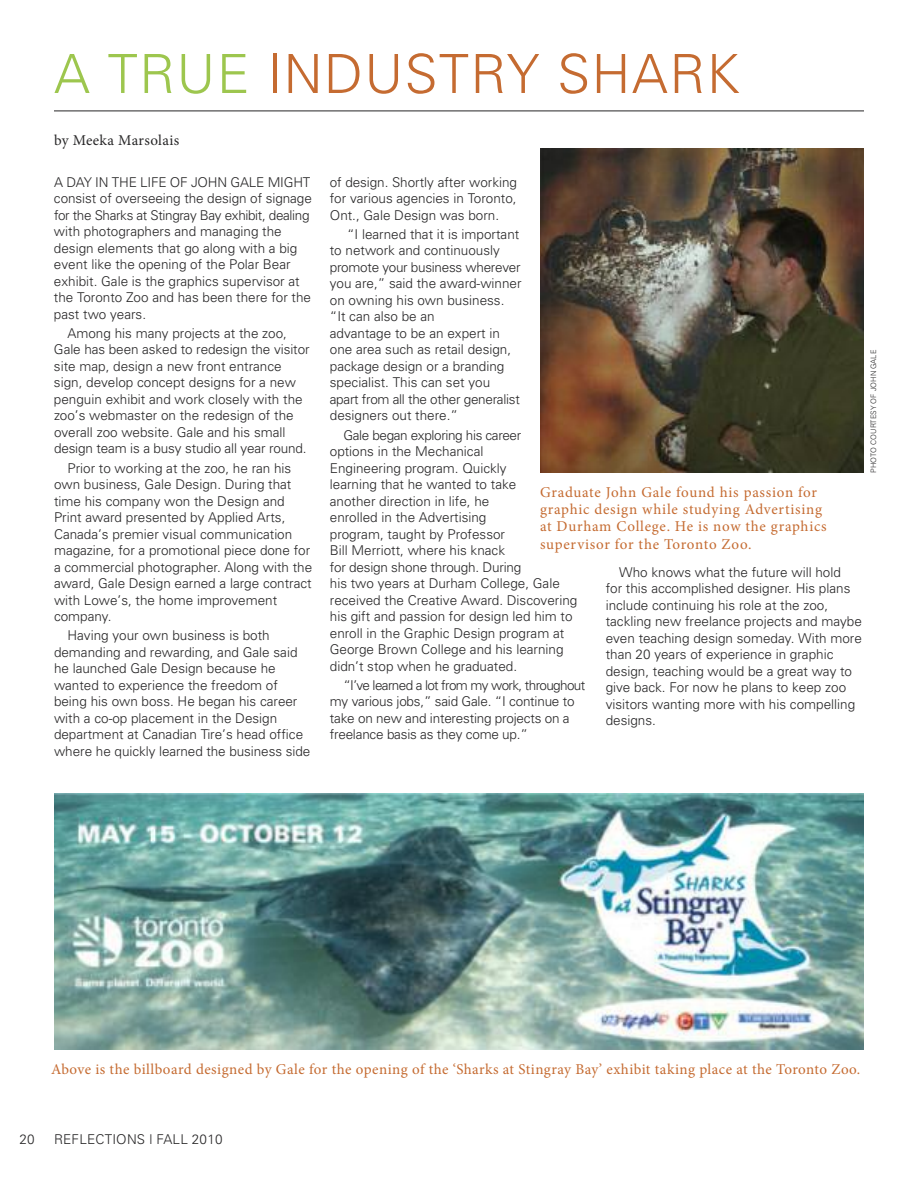
<style>
.page{position:relative;width:918px;height:1188px;background:#fff}
.page>*{position:absolute;margin:0;border:0;box-sizing:border-box;transform-origin:0 0}
.t1{font:300 54px "Univers";letter-spacing:.025em;color:#c56b31}
.t2{font:15px/17.2px "Minion Pro";letter-spacing:.04em;color:#c56b31}
.t3{font:15px "Minion Pro";letter-spacing:.02em;color:#272627}
.t4{font:300 13.5px/16.5px "Univers";color:#272627}
.t5{font:300 7.5px "Univers";color:#272627}
.s1{color:#9dc64e}
</style>
<div class="page">
<hr style="left:54px;top:111px;width:810px;height:1px;background:#272627">
<img style="left:540px;top:148px;width:324px;height:324px">
<img style="left:54px;top:794px;width:810px;height:256px">
<h1 class="t1" style="left:54px;top:54px;width:687px"><span class="s1">A TRUE</span> INDUSTRY SHARK</h1>
<p class="t3" style="left:54px;top:134px;width:127px">by Meeka Marsolais</p>
<p class="t4" style="left:54px;top:175px;width:259px">A DAY IN THE LIFE OF JOHN GALE MIGHT consist of overseeing the design of signage for the Sharks at Stingray Bay exhibit, dealing with photographers and managing the design elements that go along with a big event like the opening of the Polar Bear exhibit. Gale is the graphics supervisor at the Toronto Zoo and has been there for the past two years.</p>
<p class="t4" style="left:54px;top:326px;width:257px;text-indent:13px">Among his many projects at the zoo, Gale has been asked to redesign the visitor site map, design a new front entrance sign, develop concept designs for a new penguin exhibit and work closely with the zoo’s webmaster on the redesign of the overall zoo website. Gale and his small design team is a busy studio all year round.</p>
<p class="t4" style="left:54px;top:461px;width:260px;text-indent:13px">Prior to working at the zoo, he ran his own business, Gale Design. During that time his company won the Design and Print award presented by Applied Arts, Canada’s premier visual communication magazine, for a promotional piece done for a commercial photographer. Along with the award, Gale Design earned a large contract with Lowe’s, the home improvement company.</p>
<p class="t4" style="left:54px;top:629px;width:258px;text-indent:13px">Having your own business is both demanding and rewarding, and Gale said he launched Gale Design because he wanted to experience the freedom of being his own boss. He began his career with a co-op placement in the Design department at Canadian Tire’s head office where he quickly learned the business side</p>
<p class="t4" style="left:330px;top:175px;width:189px;text-align:justify">of design. Shortly after working for various agencies in Toronto, Ont., Gale Design was born.</p>
<p class="t4" style="left:330px;top:227px;width:193px;text-indent:17px">“I learned that it is important to network and continuously promote your business wherever you are,” said the award-winner on owning his own business. “It can also be an<br>advantage to be an expert in one area such as retail design, package design or a branding specialist. This can set you apart from all the other generalist designers out there.”</p>
<p class="t4" style="left:330px;top:428px;width:249px;text-indent:13px">Gale began exploring his career<br>options in the Mechanical<br>Engineering program. Quickly<br>learning that he wanted to take<br>another direction in life, he<br>enrolled in the Advertising<br>program, taught by Professor<br>Bill Merriott, where his knack<br>for design shone through. During<br>his two years at Durham College, Gale received the Creative Award. Discovering his gift and passion for design led him to enroll in the Graphic Design program at George Brown College and his learning didn’t stop when he graduated.</p>
<p class="t4" style="left:330px;top:678px;width:257px;text-indent:14px">“I’ve learned a lot from my work, throughout my various jobs,” said Gale. “I continue to take on new and interesting projects on a freelance basis as they come up.”</p>
<p class="t2" style="left:540px;top:485px;width:288px">Graduate John Gale found his passion for graphic design while studying Advertising at Durham College. He is now the graphics supervisor for the Toronto Zoo.</p>
<p class="t4" style="left:606px;top:565px;width:258px;text-indent:13px">Who knows what the future will hold<br>for this accomplished designer. His plans include continuing his role at the zoo, tackling new freelance projects and maybe even teaching design someday. With more than 20 years of experience in graphic design, teaching would be a great way to give back. For now he plans to keep zoo visitors wanting more with his compelling designs.</p>
<p class="t5" style="left:871px;top:472px;width:124px;rotate:-90deg">PHOTO COURTESY OF JOHN GALE</p>
<p class="t2" style="left:51px;top:1062px;width:811px">Above is the billboard designed by Gale for the opening of the ‘Sharks at Stingray Bay’ exhibit taking place at the Toronto Zoo.</p>
<p class="t4" style="left:19px;top:1132px;width:17px">20</p>
<p class="t4" style="left:54px;top:1132px;width:170px">REFLECTIONS | FALL 2010</p>
</div>
